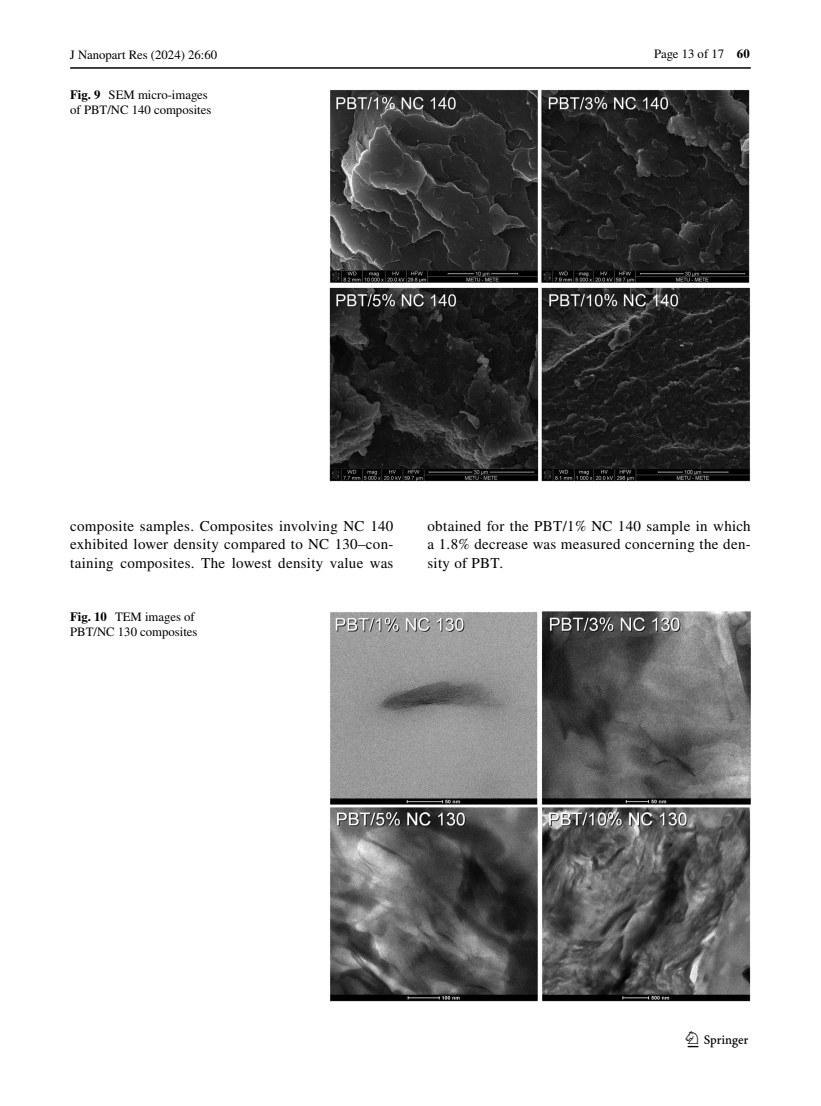
<style>
.page{position:relative;width:821px;height:1106px;background:#fff}
.page>*{position:absolute;margin:0;border:0;box-sizing:border-box;transform-origin:0 0}
.t1{font:22.5px "Springnew Regular 3";color:#000}
.t2{font:15px/18.8px "STIX";letter-spacing:.02em;color:#000;text-align:justify}
.t3{font:12.75px/15px "STIX";color:#000}
.s1{font-weight:700}
</style>
<div class="page">
<hr style="left:70px;top:67px;width:680px;height:2px;background:#000">
<img style="left:329px;top:89px;width:421px;height:392px">
<img style="left:330px;top:611px;width:420px;height:390px">
<p class="t3" style="left:70px;top:48px;width:148px">J Nanopart Res (2024) 26:60</p>
<p class="t3" style="left:70px;top:88px;width:143px"><span class="s1">Fig. 9</span> SEM micro-images of PBT/NC 140 composites</p>
<p class="t3" style="left:654px;top:47px;width:97px">Page 13 of 17 <span class="s1">60</span></p>
<p class="t2" style="left:70px;top:517px;width:325px">composite samples. Composites involving NC 140 exhibited lower density compared to NC 130–con&shy;taining composites. The lowest density value was</p>
<p class="t2" style="left:427px;top:517px;width:325px">obtained for the PBT/1% NC 140 sample in which a 1.8% decrease was measured concerning the den&shy;sity of PBT.</p>
<p class="t3" style="left:70px;top:610px;width:129px"><span class="s1">Fig. 10</span> TEM images of<br>PBT/NC 130 composites</p>
<h1 class="t1" style="left:687px;top:1031px;width:62px">1 3</h1>
</div>
